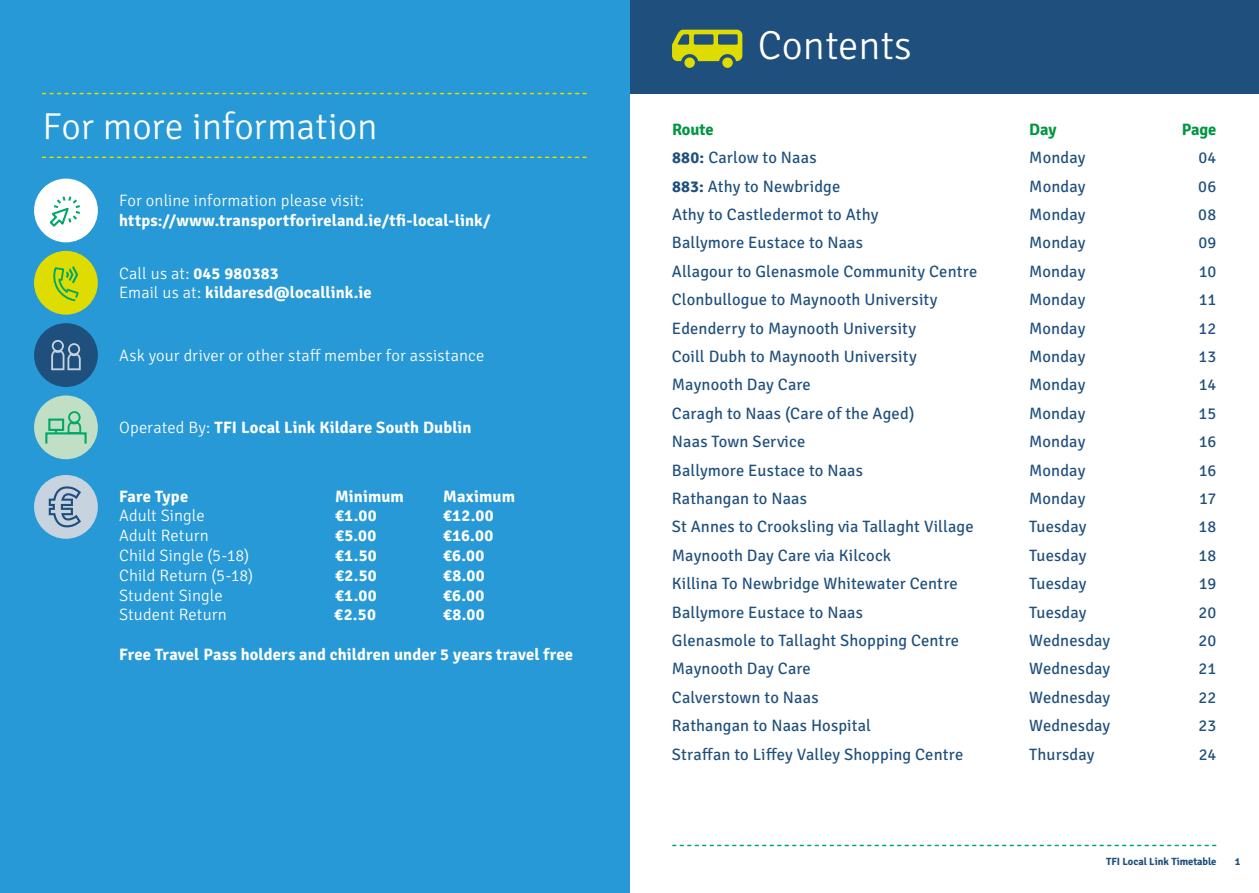
<style>
.page{position:relative;width:1259px;height:893px;background:#fff}
.page>*{position:absolute;margin:0;border:0;box-sizing:border-box;transform-origin:0 0}
.t1{font:300 40.5px "Signika";color:#fff}
.t2{font:300 37.5px "Signika";color:#fff}
.t3{font:16.5px "Signika";letter-spacing:.005em;color:#1f4f7d}
.t4{font:700 16.5px/19.8px "Signika";letter-spacing:.01em;color:#fff}
.t5{font:300 16.5px "Signika";letter-spacing:.005em;color:#fff}
.t6{font:700 16.5px "Signika";letter-spacing:-.01em;color:#009641}
.t7{font:700 10.5px "Signika";color:#1f4f7d}
.s1{font-weight:300}
.s2{font-weight:700}
</style>
<div class="page">
<div style="left:0;top:0;width:1259px;height:94px;background:#1f4f7d"></div>
<div style="left:0;top:0;width:629px;height:893px;background:#2699d6"></div>
<svg style="left:673px;top:845px;width:542px;height:1px"></svg>
<svg style="left:43px;top:93px;width:543px;height:1px"></svg>
<svg style="left:43px;top:157px;width:543px;height:1px"></svg>
<div style="left:34px;top:251px;width:64px;height:64px;background:#dedc00;border-radius:50%"></div>
<svg style="left:53px;top:266px;width:26px;height:35px"></svg>
<div style="left:34px;top:323px;width:64px;height:64px;background:#1f4f7d;border-radius:50%"></div>
<svg style="left:51px;top:340px;width:30px;height:30px"></svg>
<div style="left:34px;top:179px;width:64px;height:63px;background:#fff;border-radius:50%"></div>
<svg style="left:49px;top:196px;width:31px;height:31px"></svg>
<div style="left:34px;top:395px;width:64px;height:64px;background:#c1dfc4;border-radius:50%"></div>
<div style="left:45px;top:432px;width:42px;height:13px;border:2px solid #00a867"></div>
<svg style="left:68px;top:411px;width:13px;height:23px"></svg>
<div style="left:48px;top:419px;width:16px;height:12px;border:2px solid #00a867"></div>
<div style="left:34px;top:475px;width:64px;height:64px;background:#c7d4e0;border-radius:50%"></div>
<svg style="left:49px;top:486px;width:32px;height:41px"></svg>
<svg style="left:672px;top:30px;width:70px;height:31px"></svg>
<div style="left:722px;top:57px;width:11px;height:11px;background:#dedc00;border-radius:50%"></div>
<div style="left:684px;top:57px;width:11px;height:11px;background:#dedc00;border-radius:50%"></div>
<h2 class="t2" style="left:43px;top:99px;width:337px">For more information</h2>
<p class="t5" style="left:119px;top:189px;width:246px">For online information please visit:</p>
<p class="t4" style="left:119px;top:210px;width:373px">https://www.transportforireland.ie/tfi-local-link/</p>
<p class="t4" style="left:119px;top:262px;width:254px"><span class="s1">Call us at:</span> 045 980383<br><span class="s1">Email us at:</span> kildaresd@locallink.ie</p>
<p class="t5" style="left:119px;top:343px;width:367px">Ask your driver or other staff member for assistance</p>
<p class="t4" style="left:119px;top:417px;width:354px"><span class="s1">Operated By:</span> TFI Local Link Kildare South Dublin</p>
<p class="t4" style="left:119px;top:485px;width:71px">Fare Type</p>
<p class="t4" style="left:335px;top:485px;width:70px">Minimum</p>
<p class="t4" style="left:443px;top:485px;width:73px">Maximum</p>
<p class="t5" style="left:119px;top:504px;width:87px">Adult Single</p>
<p class="t4" style="left:335px;top:505px;width:43px">€1.00</p>
<p class="t4" style="left:443px;top:505px;width:52px">€12.00</p>
<p class="t5" style="left:119px;top:524px;width:91px">Adult Return</p>
<p class="t4" style="left:335px;top:525px;width:43px">€5.00</p>
<p class="t4" style="left:443px;top:525px;width:52px">€16.00</p>
<p class="t5" style="left:119px;top:544px;width:132px">Child Single (5-18)</p>
<p class="t4" style="left:335px;top:544px;width:43px">€1.50</p>
<p class="t4" style="left:443px;top:544px;width:43px">€6.00</p>
<p class="t5" style="left:119px;top:563px;width:136px">Child Return (5-18)</p>
<p class="t4" style="left:335px;top:564px;width:43px">€2.50</p>
<p class="t4" style="left:443px;top:564px;width:43px">€8.00</p>
<p class="t5" style="left:119px;top:583px;width:105px">Student Single</p>
<p class="t4" style="left:335px;top:584px;width:43px">€1.00</p>
<p class="t4" style="left:443px;top:584px;width:43px">€6.00</p>
<p class="t5" style="left:119px;top:603px;width:109px">Student Return</p>
<p class="t4" style="left:334px;top:604px;width:43px">€2.50</p>
<p class="t4" style="left:443px;top:604px;width:43px">€8.00</p>
<p class="t4" style="left:119px;top:643px;width:455px">Free Travel Pass holders and children under 5 years travel free</p>
<h1 class="t1" style="left:758px;top:17px;width:155px">Contents</h1>
<p class="t6" style="left:672px;top:117px;width:43px">Route</p>
<p class="t6" style="left:1029px;top:117px;width:29px">Day</p>
<p class="t6" style="left:1181px;top:117px;width:36px">Page</p>
<p class="t3" style="left:672px;top:146px;width:146px"><span class="s2">880:</span> Carlow to Naas</p>
<p class="t3" style="left:1029px;top:146px;width:58px">Monday</p>
<p class="t3" style="left:1198px;top:146px;width:20px">04</p>
<p class="t3" style="left:672px;top:174px;width:170px"><span class="s2">883:</span> Athy to Newbridge</p>
<p class="t3" style="left:1029px;top:174px;width:58px">Monday</p>
<p class="t3" style="left:1198px;top:174px;width:20px">06</p>
<p class="t3" style="left:672px;top:203px;width:208px">Athy to Castledermot to Athy</p>
<p class="t3" style="left:1029px;top:203px;width:58px">Monday</p>
<p class="t3" style="left:1198px;top:203px;width:20px">08</p>
<p class="t3" style="left:672px;top:231px;width:193px">Ballymore Eustace to Naas</p>
<p class="t3" style="left:1029px;top:231px;width:58px">Monday</p>
<p class="t3" style="left:1198px;top:231px;width:20px">09</p>
<p class="t3" style="left:672px;top:259px;width:307px">Allagour to Glenasmole Community Centre</p>
<p class="t3" style="left:1029px;top:259px;width:58px">Monday</p>
<p class="t3" style="left:1198px;top:259px;width:19px">10</p>
<p class="t3" style="left:672px;top:288px;width:267px">Clonbullogue to Maynooth University</p>
<p class="t3" style="left:1029px;top:288px;width:58px">Monday</p>
<p class="t3" style="left:1198px;top:288px;width:19px">11</p>
<p class="t3" style="left:672px;top:316px;width:246px">Edenderry to Maynooth University</p>
<p class="t3" style="left:1029px;top:316px;width:58px">Monday</p>
<p class="t3" style="left:1198px;top:316px;width:19px">12</p>
<p class="t3" style="left:672px;top:345px;width:246px">Coill Dubh to Maynooth University</p>
<p class="t3" style="left:1029px;top:345px;width:58px">Monday</p>
<p class="t3" style="left:1198px;top:345px;width:19px">13</p>
<p class="t3" style="left:672px;top:373px;width:140px">Maynooth Day Care</p>
<p class="t3" style="left:1029px;top:373px;width:58px">Monday</p>
<p class="t3" style="left:1198px;top:373px;width:19px">14</p>
<p class="t3" style="left:672px;top:401px;width:244px">Caragh to Naas (Care of the Aged)</p>
<p class="t3" style="left:1029px;top:401px;width:58px">Monday</p>
<p class="t3" style="left:1198px;top:401px;width:19px">15</p>
<p class="t3" style="left:672px;top:430px;width:135px">Naas Town Service</p>
<p class="t3" style="left:1029px;top:430px;width:58px">Monday</p>
<p class="t3" style="left:1198px;top:430px;width:19px">16</p>
<p class="t3" style="left:672px;top:458px;width:193px">Ballymore Eustace to Naas</p>
<p class="t3" style="left:1029px;top:458px;width:58px">Monday</p>
<p class="t3" style="left:1198px;top:458px;width:19px">16</p>
<p class="t3" style="left:672px;top:487px;width:137px">Rathangan to Naas</p>
<p class="t3" style="left:1029px;top:487px;width:58px">Monday</p>
<p class="t3" style="left:1199px;top:487px;width:19px">17</p>
<p class="t3" style="left:672px;top:515px;width:303px">St Annes to Crooksling via Tallaght Village</p>
<p class="t3" style="left:1029px;top:515px;width:59px">Tuesday</p>
<p class="t3" style="left:1198px;top:515px;width:19px">18</p>
<p class="t3" style="left:672px;top:543px;width:221px">Maynooth Day Care via Kilcock</p>
<p class="t3" style="left:1029px;top:543px;width:59px">Tuesday</p>
<p class="t3" style="left:1198px;top:543px;width:19px">18</p>
<p class="t3" style="left:672px;top:572px;width:287px">Killina To Newbridge Whitewater Centre</p>
<p class="t3" style="left:1029px;top:572px;width:59px">Tuesday</p>
<p class="t3" style="left:1198px;top:572px;width:19px">19</p>
<p class="t3" style="left:672px;top:600px;width:193px">Ballymore Eustace to Naas</p>
<p class="t3" style="left:1029px;top:600px;width:59px">Tuesday</p>
<p class="t3" style="left:1198px;top:600px;width:19px">20</p>
<p class="t3" style="left:672px;top:629px;width:289px">Glenasmole to Tallaght Shopping Centre</p>
<p class="t3" style="left:1029px;top:629px;width:82px">Wednesday</p>
<p class="t3" style="left:1198px;top:629px;width:19px">20</p>
<p class="t3" style="left:672px;top:657px;width:140px">Maynooth Day Care</p>
<p class="t3" style="left:1029px;top:657px;width:82px">Wednesday</p>
<p class="t3" style="left:1198px;top:657px;width:19px">21</p>
<p class="t3" style="left:672px;top:685px;width:148px">Calverstown to Naas</p>
<p class="t3" style="left:1029px;top:685px;width:82px">Wednesday</p>
<p class="t3" style="left:1198px;top:685px;width:19px">22</p>
<p class="t3" style="left:672px;top:714px;width:200px">Rathangan to Naas Hospital</p>
<p class="t3" style="left:1029px;top:714px;width:82px">Wednesday</p>
<p class="t3" style="left:1198px;top:714px;width:19px">23</p>
<p class="t3" style="left:672px;top:742px;width:293px">Straffan to Liffey Valley Shopping Centre</p>
<p class="t3" style="left:1029px;top:742px;width:67px">Thursday</p>
<p class="t3" style="left:1198px;top:742px;width:19px">24</p>
<p class="t7" style="left:1106px;top:853px;width:112px">TFI Local Link Timetable</p>
<p class="t7" style="left:1234px;top:853px;width:7px">1</p>
</div>
